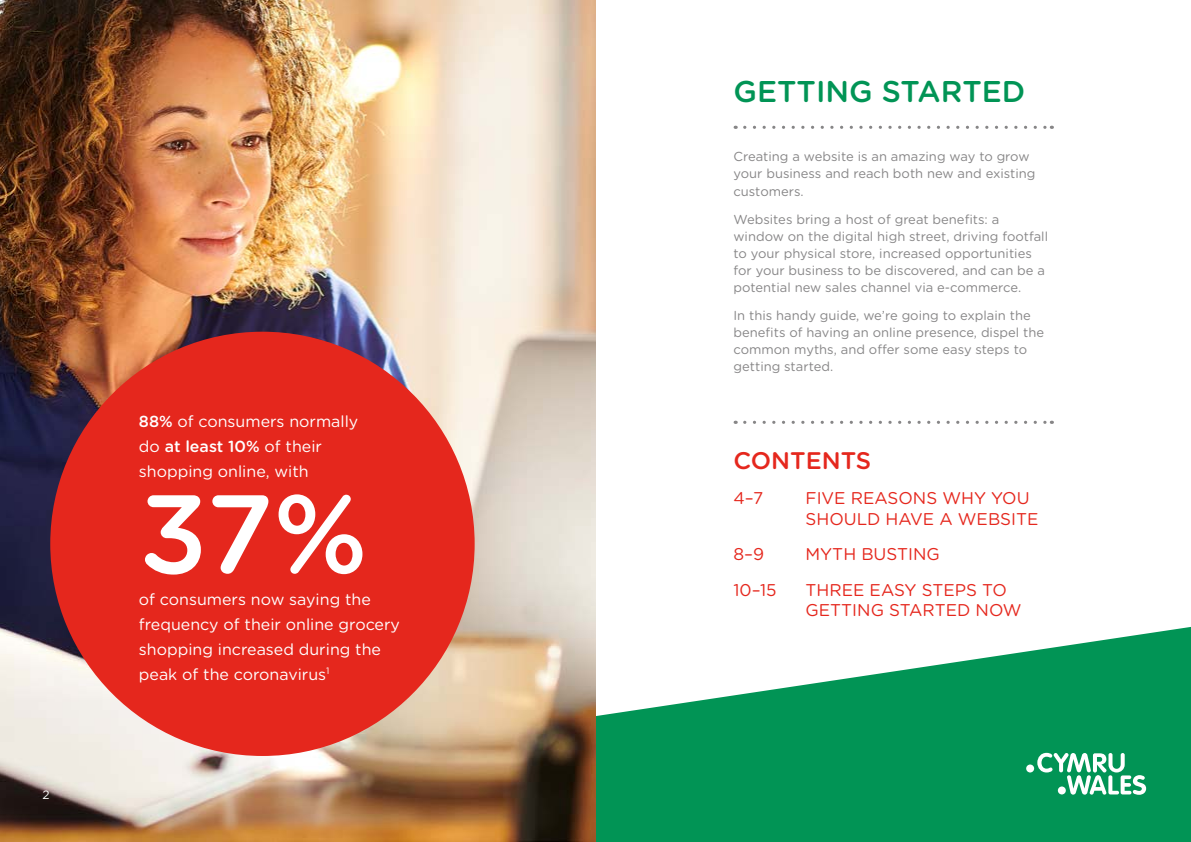
<style>
.page{position:relative;width:1191px;height:842px;background:#fff}
.page>*{position:absolute;margin:0;border:0;box-sizing:border-box;transform-origin:0 0}
.t1{font:500 111.4px "Gotham Rounded";color:#fff}
.t2{font:500 30px "Gotham Rounded";color:#019455}
.t3{font:500 24px "Gotham Rounded";color:#e5271d}
.t4{font:17px/20.4px "Gotham Rounded";color:#e5271d}
.t5{font:16px/25px "Gotham Rounded";color:#fff}
.t6{font:13px/17px "Gotham Rounded";color:#878687}
.t7{font:12px "Gotham Rounded";color:#fff}
.s1{font-weight:500}
</style>
<div class="page">
<svg style="left:595px;top:624px;width:596px;height:218px;fill:#019455"></svg>
<img style="left:0;top:0;width:595px;height:842px">
<div style="left:50px;top:332px;width:424px;height:424px;background:#e5271d;border-radius:50%"></div>
<svg style="left:744px;top:126px;width:308px;height:3px"></svg>
<svg style="left:744px;top:421px;width:308px;height:3px"></svg>
<div style="left:1026px;top:764px;width:8px;height:8px;background:#fff;border-radius:50%"></div>
<svg style="left:1037px;top:753px;width:109px;height:42px"></svg>
<p class="t7" style="left:43px;top:787px;width:9px">2</p>
<p class="t5" style="left:139px;top:408px;width:221px"><span class="s1">88%</span> of consumers normally do <span class="s1">at least 10%</span> of their shopping online, with</p>
<h1 class="t1" style="left:139px;top:454px;width:230px">37%</h1>
<p class="t5" style="left:139px;top:586px;width:262px">of consumers now saying the frequency of their online grocery shopping increased during the peak of the coronavirus<sup>1</sup></p>
<h2 class="t2" style="left:733px;top:70px;width:293px">GETTING STARTED</h2>
<p class="t6" style="left:733px;top:148px;width:303px">Creating a website is an amazing way to grow your business and reach both new and existing customers.</p>
<p class="t6" style="left:733px;top:210px;width:316px">Websites bring a host of great benefits: a window on the digital high street, driving footfall to your physical store, increased opportunities for your business to be discovered, and can be a potential new sales channel via e-commerce.</p>
<p class="t6" style="left:733px;top:306px;width:312px">In this handy guide, we’re going to explain the benefits of having an online presence, dispel the common myths, and offer some easy steps to getting started.</p>
<h3 class="t3" style="left:733px;top:443px;width:139px">CONTENTS</h3>
<h3 class="t4" style="left:733px;top:487px;width:31px">4–7</h3>
<h3 class="t4" style="left:805px;top:487px;width:234px">FIVE REASONS WHY YOU<br>SHOULD HAVE A WEBSITE</h3>
<h3 class="t4" style="left:733px;top:543px;width:32px">8–9</h3>
<h3 class="t4" style="left:805px;top:543px;width:136px">MYTH BUSTING</h3>
<h3 class="t4" style="left:733px;top:579px;width:45px">10–15</h3>
<h3 class="t4" style="left:805px;top:579px;width:218px">THREE EASY STEPS TO<br>GETTING STARTED NOW</h3>
</div>
